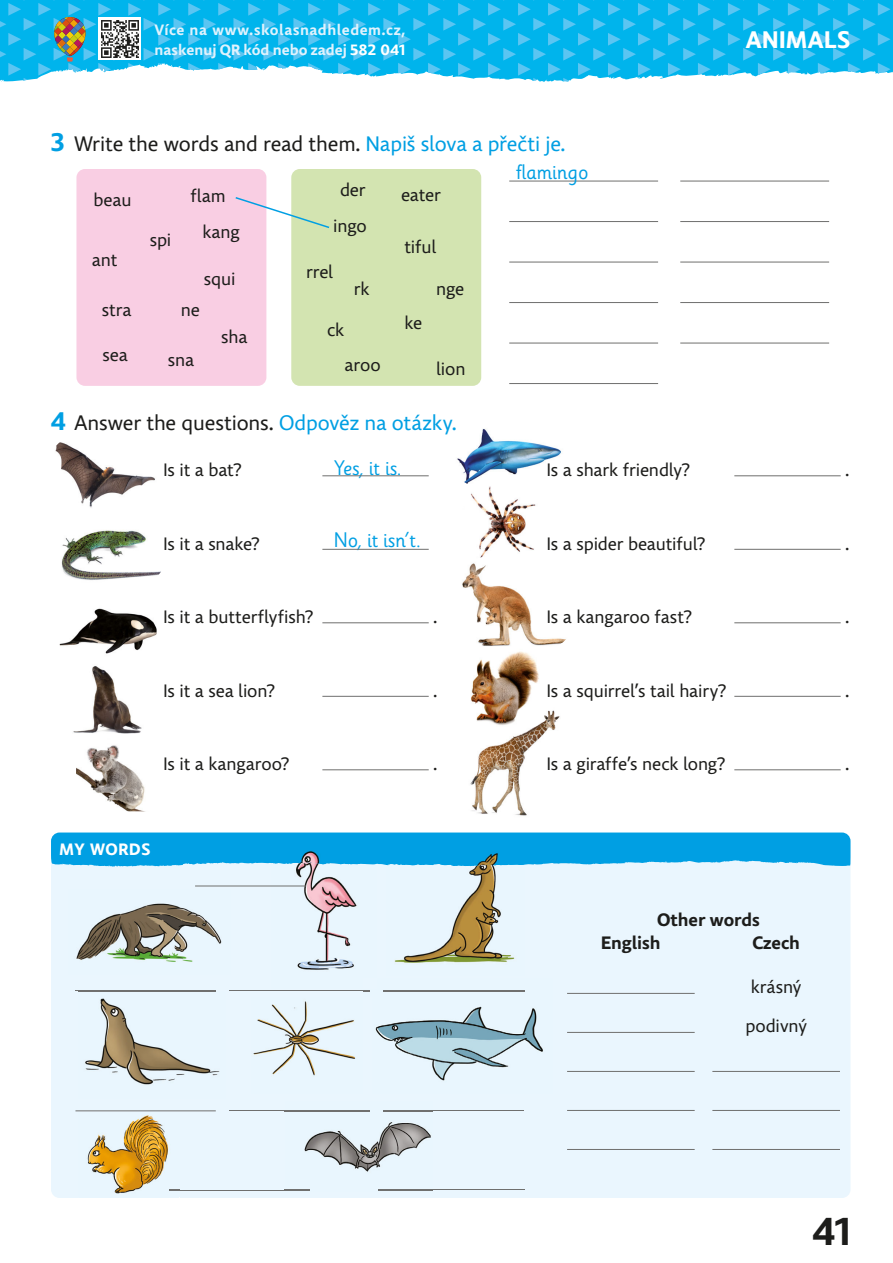
<style>
.page{position:relative;width:893px;height:1263px;background:#fff}
.page>*{position:absolute;margin:0;border:0;box-sizing:border-box;transform-origin:0 0}
.t1{font:700 39px "Comenia Sans";color:#1d1d1b}
.t2{font:700 24px "Comenia Sans";letter-spacing:.02em;color:#fff}
.t3{font:21px "Comenia Sans";letter-spacing:-.01em;color:#1d1d1b}
.t4{font:21px "Sassoon Infant CZ VK";color:#009fe3}
.t5{font:18px/36.5px "Comenia Sans";letter-spacing:-.01em;color:#1d1d1b;text-align:center}
.t6{font:700 18px "Comenia Sans";letter-spacing:-.005em;color:#1d1d1b}
.t7{font:700 16.5px "Comenia Sans";letter-spacing:.04em;color:#fff}
.t8{font:700 15px/19.5px "Comenia Sans";letter-spacing:.025em;color:#e0f2fd}
.s1{color:#fff}
.s2{font-weight:700;font-size:25.5px;color:#009fe3}
.s3{color:#009fe3}
</style>
<div class="page">
<svg style="left:0;top:0;width:890px;height:82px;background:#2bbdec"></svg>
<img style="left:99px;top:18px;width:42px;height:42px">
<div style="left:76px;top:169px;width:190px;height:217px;background:#f9cee3;border-radius:9px"></div>
<div style="left:291px;top:169px;width:190px;height:217px;background:#d3e4b1;border-radius:9px"></div>
<hr style="left:509px;top:181px;width:149px;height:1px;background:#6f6f6e">
<hr style="left:680px;top:181px;width:149px;height:1px;background:#6f6f6e">
<hr style="left:509px;top:221px;width:149px;height:1px;background:#6f6f6e">
<hr style="left:680px;top:221px;width:149px;height:1px;background:#6f6f6e">
<hr style="left:509px;top:262px;width:149px;height:1px;background:#6f6f6e">
<hr style="left:680px;top:262px;width:149px;height:1px;background:#6f6f6e">
<hr style="left:509px;top:302px;width:149px;height:1px;background:#6f6f6e">
<hr style="left:680px;top:302px;width:149px;height:1px;background:#6f6f6e">
<hr style="left:509px;top:343px;width:149px;height:1px;background:#6f6f6e">
<hr style="left:680px;top:343px;width:149px;height:1px;background:#6f6f6e">
<hr style="left:509px;top:383px;width:149px;height:1px;background:#6f6f6e">
<img style="left:51px;top:438px;width:105px;height:73px;border-radius:22px">
<img style="left:457px;top:428px;width:104px;height:56px">
<img style="left:60px;top:518px;width:103px;height:64px;border-radius:20px">
<img style="left:462px;top:484px;width:80px;height:80px;border-radius:24px">
<img style="left:60px;top:608px;width:97px;height:46px">
<img style="left:455px;top:557px;width:120px;height:92px;border-radius:31px">
<img style="left:76px;top:745px;width:69px;height:66px">
<img style="left:470px;top:710px;width:90px;height:106px">
<img style="left:73px;top:666px;width:69px;height:68px">
<img style="left:470px;top:646px;width:76px;height:81px">
<div style="left:51px;top:857px;width:799px;height:341px;background:#eaf6fe;border-radius:9px"></div>
<svg style="left:51px;top:833px;width:799px;height:34px;background:#15a6e5"></svg>
<hr style="left:75px;top:991px;width:141px;height:1px;background:#6f6f6e">
<hr style="left:75px;top:1110px;width:141px;height:1px;background:#6f6f6e">
<hr style="left:230px;top:991px;width:140px;height:1px;background:#6f6f6e">
<hr style="left:230px;top:1110px;width:140px;height:1px;background:#6f6f6e">
<hr style="left:384px;top:1110px;width:140px;height:1px;background:#6f6f6e">
<hr style="left:170px;top:1190px;width:140px;height:1px;background:#6f6f6e">
<hr style="left:378px;top:1189px;width:147px;height:1px;background:#6f6f6e">
<hr style="left:734px;top:475px;width:107px;height:1px;background:#6f6f6e">
<hr style="left:734px;top:549px;width:107px;height:1px;background:#6f6f6e">
<hr style="left:734px;top:622px;width:107px;height:1px;background:#6f6f6e">
<hr style="left:734px;top:696px;width:107px;height:1px;background:#6f6f6e">
<hr style="left:734px;top:769px;width:107px;height:1px;background:#6f6f6e">
<hr style="left:322px;top:475px;width:107px;height:1px;background:#6f6f6e">
<hr style="left:322px;top:549px;width:107px;height:1px;background:#6f6f6e">
<hr style="left:322px;top:622px;width:107px;height:1px;background:#6f6f6e">
<hr style="left:322px;top:696px;width:107px;height:1px;background:#6f6f6e">
<hr style="left:322px;top:769px;width:107px;height:1px;background:#6f6f6e">
<img style="left:272px;top:839px;width:104px;height:131px">
<img style="left:85px;top:998px;width:135px;height:87px">
<img style="left:375px;top:990px;width:169px;height:91px">
<img style="left:384px;top:991px;width:140px;height:1px">
<img style="left:253px;top:1001px;width:103px;height:75px">
<img style="left:285px;top:1110px;width:147px;height:81px">
<img style="left:285px;top:1110px;width:85px;height:1px">
<img style="left:384px;top:1110px;width:48px;height:1px">
<svg style="left:285px;top:1190px;width:25px;height:1px"></svg>
<img style="left:378px;top:1189px;width:54px;height:1px">
<img style="left:87px;top:1115px;width:92px;height:79px">
<img style="left:386px;top:864px;width:138px;height:99px">
<img style="left:386px;top:837px;width:107px;height:29px">
<img style="left:76px;top:903px;width:146px;height:59px">
<hr style="left:195px;top:886px;width:111px;height:1px;background:#6f6f6e">
<svg style="left:235px;top:196px;width:95px;height:33px"></svg>
<hr style="left:567px;top:1032px;width:128px;height:1px;background:#6f6f6e">
<hr style="left:567px;top:993px;width:128px;height:1px;background:#6f6f6e">
<hr style="left:567px;top:1071px;width:128px;height:1px;background:#6f6f6e">
<hr style="left:567px;top:1110px;width:128px;height:1px;background:#6f6f6e">
<hr style="left:567px;top:1149px;width:128px;height:1px;background:#6f6f6e">
<hr style="left:712px;top:1071px;width:128px;height:1px;background:#6f6f6e">
<hr style="left:712px;top:1110px;width:128px;height:1px;background:#6f6f6e">
<hr style="left:712px;top:1149px;width:128px;height:1px;background:#6f6f6e">
<p class="t8" style="left:154px;top:21px;width:252px">Více na www.skolasnadhledem.cz, naskenuj QR kód nebo zadej <span class="s1">582 041</span></p>
<p class="t3" style="left:51px;top:136px;width:516px"><span class="s2">3</span> Write the words and read them. <span class="s3">Napiš slova a přečti je.</span></p>
<p class="t5" style="left:94px;top:183px;width:39px">beau</p>
<p class="t5" style="left:92px;top:243px;width:27px">ant</p>
<p class="t5" style="left:191px;top:179px;width:37px">flam</p>
<p class="t5" style="left:150px;top:223px;width:23px">spi</p>
<p class="t5" style="left:202px;top:215px;width:39px">kang</p>
<p class="t5" style="left:204px;top:262px;width:33px">squi</p>
<p class="t5" style="left:102px;top:293px;width:31px">stra</p>
<p class="t5" style="left:181px;top:293px;width:21px">ne</p>
<p class="t5" style="left:102px;top:338px;width:27px">sea</p>
<p class="t5" style="left:168px;top:343px;width:28px">sna</p>
<p class="t5" style="left:221px;top:320px;width:28px">sha</p>
<p class="t5" style="left:333px;top:172px;width:35px">der ingo</p>
<p class="t5" style="left:306px;top:255px;width:29px">rrel</p>
<p class="t5" style="left:327px;top:313px;width:19px">ck</p>
<p class="t5" style="left:354px;top:272px;width:17px">rk</p>
<p class="t5" style="left:344px;top:347px;width:38px">aroo</p>
<p class="t5" style="left:401px;top:178px;width:41px">eater</p>
<p class="t5" style="left:404px;top:230px;width:33px">tiful</p>
<p class="t5" style="left:404px;top:306px;width:19px">ke</p>
<p class="t5" style="left:436px;top:272px;width:30px">nge</p>
<p class="t5" style="left:436px;top:352px;width:31px">lion</p>
<p class="t3" style="left:51px;top:415px;width:407px"><span class="s2">4</span> Answer the questions. <span class="s3">Odpověz na otázky.</span></p>
<p class="t4" style="left:516px;top:164px;width:74px">flamingo</p>
<h2 class="t2" style="left:746px;top:31px;width:106px">ANIMALS</h2>
<p class="t5" style="left:163px;top:453px;width:80px">Is it a bat?</p>
<p class="t5" style="left:163px;top:527px;width:98px">Is it a snake?</p>
<p class="t4" style="left:334px;top:460px;width:69px">Yes, it is.</p>
<p class="t4" style="left:334px;top:532px;width:89px">No, it isn’t.</p>
<p class="t5" style="left:163px;top:600px;width:151px">Is it a butterflyfish?</p>
<p class="t5" style="left:433px;top:600px;width:6px">.</p>
<p class="t5" style="left:163px;top:674px;width:113px">Is it a sea lion?</p>
<p class="t5" style="left:433px;top:674px;width:6px">.</p>
<p class="t5" style="left:163px;top:747px;width:127px">Is it a kangaroo?</p>
<p class="t5" style="left:433px;top:747px;width:6px">.</p>
<p class="t7" style="left:60px;top:843px;width:93px">MY WORDS</p>
<p class="t5" style="left:547px;top:453px;width:145px">Is a shark friendly?</p>
<p class="t5" style="left:845px;top:453px;width:6px">.</p>
<p class="t5" style="left:547px;top:527px;width:160px">Is a spider beautiful?</p>
<p class="t5" style="left:845px;top:527px;width:6px">.</p>
<p class="t5" style="left:547px;top:600px;width:147px">Is a kangaroo fast?</p>
<p class="t5" style="left:845px;top:600px;width:6px">.</p>
<p class="t5" style="left:547px;top:674px;width:181px">Is a squirrel’s tail hairy?</p>
<p class="t5" style="left:845px;top:674px;width:6px">.</p>
<p class="t5" style="left:547px;top:747px;width:180px">Is a giraffe’s neck long?</p>
<p class="t5" style="left:845px;top:747px;width:6px">.</p>
<p class="t6" style="left:657px;top:913px;width:104px">Other words</p>
<p class="t6" style="left:601px;top:937px;width:61px">English</p>
<p class="t6" style="left:752px;top:937px;width:49px">Czech</p>
<p class="t5" style="left:745px;top:968px;width:63px;line-height:39px;text-align:left">krásný podivný</p>
<h1 class="t1" style="left:813px;top:1217px;width:39px">41</h1>
</div>
